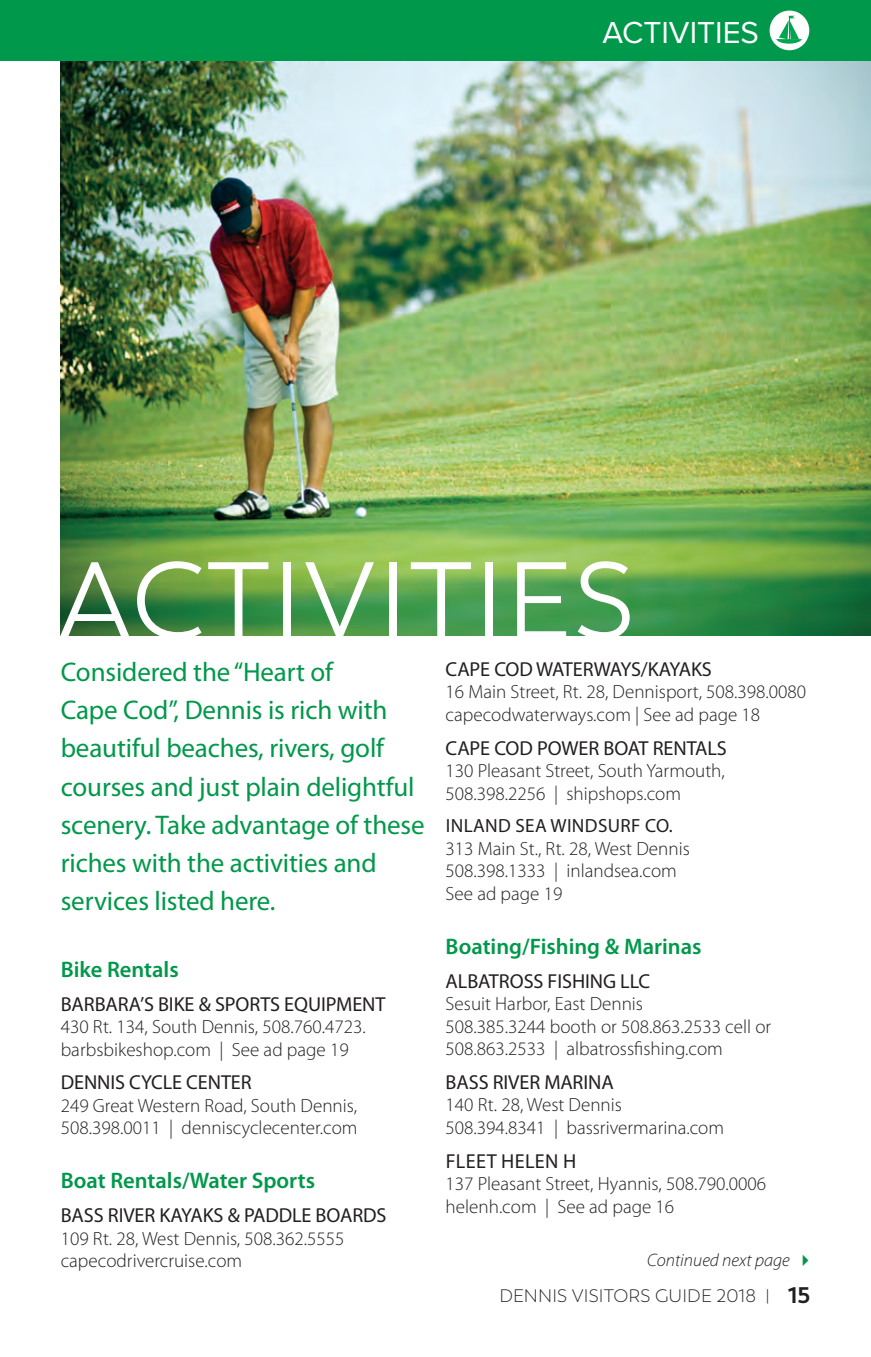
<style>
.page{position:relative;width:871px;height:1357px;background:#fff}
.page>*{position:absolute;margin:0;border:0;box-sizing:border-box;transform-origin:0 0}
.t1{font:108px "Trenda";letter-spacing:.02em;color:#fff}
.t2{font:31.5px "Proxima Nova";color:#fff}
.Section_Intro{font:27px/38.2px "Myriad Pro";letter-spacing:-.005em;color:#00984a}
.Section_10pt{font:600 22.5px "Myriad Pro";color:#00984a}
.Body_Subhead_9{font:20.25px "Myriad Pro";letter-spacing:-.005em;color:#231f20}
.Body_Myriad{font:20.25px "Myriad Pro";letter-spacing:-.005em;color:#231f20}
.Body_Myriad-2{font:20.25px "Myriad Pro";letter-spacing:.015em;color:#231f20}
.Body_Myriad-3{font:300 19.12px/22.5px "Myriad Pro";color:#231f20}
.Body_Myriad-4{font:19.12px "Myriad Pro";letter-spacing:.02em;color:#231f20}
.t3{font:300 18px "Trenda";letter-spacing:.01em;color:#231f20}
.t4{font:italic 300 18px "Myriad Pro";color:#231f20}
.s1{color:#00984a}
.s2{font-weight:700;font-size:22.5px}
</style>
<div class="page">
<img style="left:61px;top:61px;width:810px;height:575px">
<div style="left:0;top:0;width:871px;height:61px;background:#00984a"></div>
<div style="left:769px;top:11px;width:40px;height:39px;background:#fff;border-radius:50%"></div>
<svg style="left:776px;top:16px;width:26px;height:28px"></svg>
<p class="t2" style="left:602px;top:14px;width:158px">ACTIVITIES</p>
<p class="t1" style="left:58px;top:538px;width:578px">ACTIVITIES</p>
<p class="Section_Intro" style="left:61px;top:652px;width:365px">Considered the “Heart of<br>Cape Cod”, Dennis is rich with beautiful beaches, rivers, golf courses and just plain delightful scenery. Take advantage of these riches with the activities and services listed here.</p>
<p class="Section_10pt" style="left:61px;top:955px;width:120px">Bike Rentals</p>
<p class="Body_Subhead_9" style="left:61px;top:991px;width:326px">BARBARA’S BIKE &amp; SPORTS EQUIPMENT</p>
<p class="Body_Myriad-3" style="left:61px;top:1015px;width:306px">430 Rt. 134, South Dennis, 508.760.4723.</p>
<p class="Body_Myriad-3" style="left:61px;top:1038px;width:289px">barbsbikeshop.com | See ad page 19</p>
<p class="Body_Subhead_9" style="left:61px;top:1070px;width:192px">DENNIS CYCLE CENTER</p>
<p class="Body_Myriad-3" style="left:61px;top:1094px;width:298px">249 Great Western Road, South Dennis,<br>508.398.0011 | denniscyclecenter.com</p>
<p class="Section_10pt" style="left:61px;top:1166px;width:256px">Boat Rentals/Water Sports</p>
<p class="Body_Subhead_9" style="left:61px;top:1203px;width:327px">BASS RIVER KAYAKS &amp; PADDLE BOARDS</p>
<p class="Body_Myriad-3" style="left:61px;top:1227px;width:285px">109 Rt. 28, West Dennis, 508.362.5555</p>
<p class="Body_Myriad-3" style="left:61px;top:1249px;width:183px">capecodrivercruise.com</p>
<p class="Body_Subhead_9" style="left:446px;top:656px;width:268px">CAPE COD WATERWAYS/KAYAKS</p>
<p class="Body_Myriad-3" style="left:446px;top:680px;width:362px">16 Main Street, Rt. 28, Dennisport, 508.398.0080 capecodwaterways.com | See ad page 18</p>
<p class="Body_Subhead_9" style="left:446px;top:735px;width:283px">CAPE COD POWER BOAT RENTALS</p>
<p class="Body_Myriad-3" style="left:446px;top:759px;width:281px">130 Pleasant Street, South Yarmouth,<br>508.398.2256 | shipshops.com</p>
<p class="Body_Myriad-4" style="left:446px;top:814px;width:228px">INLAND SEA WINDSURF CO.</p>
<p class="Body_Myriad-3" style="left:446px;top:837px;width:246px">313 Main St., Rt. 28, West Dennis</p>
<p class="Body_Myriad-3" style="left:446px;top:859px;width:233px">508.398.1333 | inlandsea.com<br>See ad page 19</p>
<p class="Section_10pt" style="left:446px;top:932px;width:257px">Boating/Fishing &amp; Marinas</p>
<p class="Body_Subhead_9" style="left:446px;top:968px;width:206px">ALBATROSS FISHING LLC</p>
<p class="Body_Myriad-3" style="left:446px;top:992px;width:199px">Sesuit Harbor, East Dennis</p>
<p class="Body_Myriad-3" style="left:446px;top:1015px;width:327px">508.385.3244 booth or 508.863.2533 cell or<br>508.863.2533 | albatrossfishing.com</p>
<p class="Body_Myriad" style="left:446px;top:1069px;width:170px">BASS RIVER MARINA</p>
<p class="Body_Myriad-3" style="left:446px;top:1093px;width:280px">140 Rt. 28, West Dennis<br>508.394.8341 | bassrivermarina.com</p>
<p class="Body_Myriad-2" style="left:446px;top:1148px;width:132px">FLEET HELEN H</p>
<p class="Body_Myriad-3" style="left:446px;top:1172px;width:322px">137 Pleasant Street, Hyannis, 508.790.0006</p>
<p class="Body_Myriad-3" style="left:446px;top:1195px;width:230px">helenh.com | See ad page 16</p>
<p class="t4" style="left:647px;top:1249px;width:169px">Continued next page <span class="s1">✔</span></p>
<p class="t3" style="left:499px;top:1286px;width:312px">DENNIS VISITORS GUIDE 2018 | <span class="s2">15</span></p>
</div>
